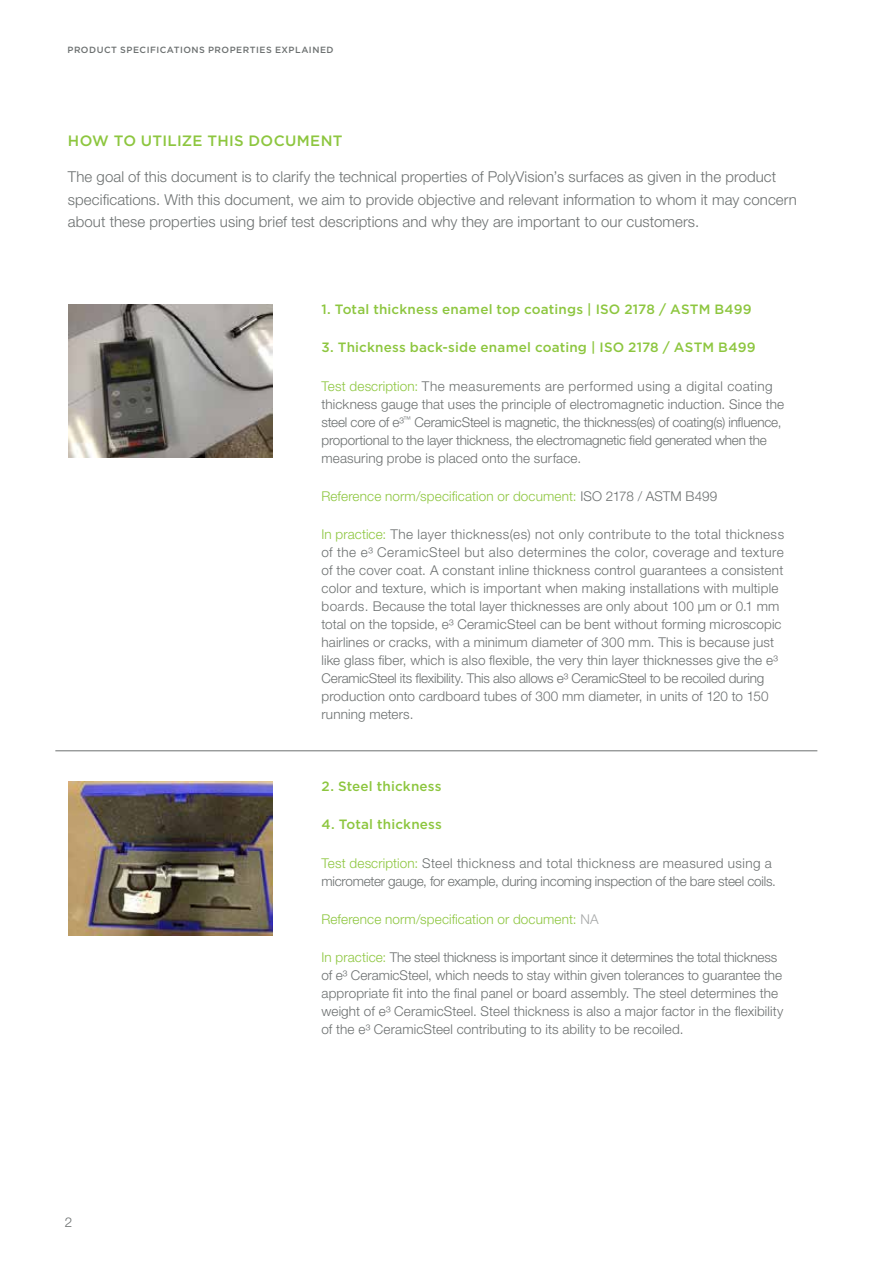
<style>
.page{position:relative;width:893px;height:1263px;background:#fff}
.page>*{position:absolute;margin:0;border:0;box-sizing:border-box;transform-origin:0 0}
.t1{font:300 15px/22.5px "Helvetica Neue LT Pro";letter-spacing:.005em;color:#6c7070}
.t2{font:500 15px "Gotham";letter-spacing:.02em;color:#8dc63f}
.t3{font:300 13.5px/18px "Helvetica Neue LT Pro";letter-spacing:.01em;color:#6c7070}
.t4{font:300 13.5px/18px "Helvetica Neue LT Pro";letter-spacing:-.01em;color:#6c7070}
.t5{font:500 13.5px "Gotham";letter-spacing:.015em;color:#8dc63f}
.t6{font:300 13.5px "Helvetica Neue LT Pro";letter-spacing:.01em;color:#8dc63f}
.t7{font:500 9px "Gotham";letter-spacing:.055em;color:#6c7070}
.s1{color:#8dc63f}
.s2{color:#6c7070}
.s3{color:#a7a9a9}
</style>
<div class="page">
<img style="left:68px;top:304px;width:205px;height:153px">
<img style="left:68px;top:782px;width:205px;height:153px">
<hr style="left:55px;top:750px;width:762px;height:1px;background:#6c7070">
<p class="t7" style="left:68px;top:44px;width:268px">PRODUCT SPECIFICATIONS PROPERTIES EXPLAINED</p>
<p class="t2" style="left:68px;top:132px;width:276px">HOW TO UTILIZE THIS DOCUMENT</p>
<p class="t1" style="left:68px;top:165px;width:730px">The goal of this document is to clarify the technical properties of PolyVision’s surfaces as given in the product specifications. With this document, we aim to provide objective and relevant information to whom it may concern about these properties using brief test descriptions and why they are important to our customers.</p>
<p class="t5" style="left:321px;top:302px;width:432px">1. Total thickness enamel top coatings | ISO 2178 / ASTM B499</p>
<p class="t5" style="left:321px;top:340px;width:436px">3. Thickness back-side enamel coating | ISO 2178 / ASTM B499</p>
<p class="t3" style="left:321px;top:376px;width:464px"><span class="s1">Test description:</span> The measurements are performed using a digital coating thickness gauge that uses the principle of electromagnetic induction. Since the steel core of e³<sup>™</sup> CeramicSteel is magnetic, the thickness(es) of coating(s) influence, proportional to the layer thickness, the electromagnetic field generated when the measuring probe is placed onto the surface.</p>
<p class="t6" style="left:321px;top:488px;width:397px">Reference norm/specification or document: <span class="s2">ISO 2178 / ASTM B499</span></p>
<p class="t3" style="left:321px;top:525px;width:464px"><span class="s1">In practice:</span> The layer thickness(es) not only contribute to the total thickness of the e³ CeramicSteel but also determines the color, coverage and texture of the cover coat. A constant inline thickness control guarantees a consistent color and texture, which is important when making installations with multiple boards. Because the total layer thicknesses are only about 100 µm or 0.1 mm total on the topside, e³ CeramicSteel can be bent without forming microscopic hairlines or cracks, with a minimum diameter of 300 mm. This is because just like glass fiber, which is also flexible, the very thin layer thicknesses give the e³<br>CeramicSteel its flexibility. This also allows e³ CeramicSteel to be recoiled during production onto cardboard tubes of 300 mm diameter, in units of 120 to 150 running meters.</p>
<p class="t3" style="left:65px;top:1213px;width:9px">2</p>
<p class="t5" style="left:321px;top:778px;width:122px">2. Steel thickness</p>
<p class="t5" style="left:321px;top:817px;width:122px">4. Total thickness</p>
<p class="t4" style="left:321px;top:853px;width:456px"><span class="s1">Test description:</span> Steel thickness and total thickness are measured using a micrometer gauge, for example, during incoming inspection of the bare steel coils.</p>
<p class="t6" style="left:321px;top:911px;width:279px">Reference norm/specification or document: <span class="s3">NA</span></p>
<p class="t3" style="left:321px;top:948px;width:463px"><span class="s1">In practice:</span> The steel thickness is important since it determines the total thickness of e³ CeramicSteel, which needs to stay within given tolerances to guarantee the appropriate fit into the final panel or board assembly. The steel determines the weight of e³ CeramicSteel. Steel thickness is also a major factor in the flexibility of the e³ CeramicSteel contributing to its ability to be recoiled.</p>
</div>
